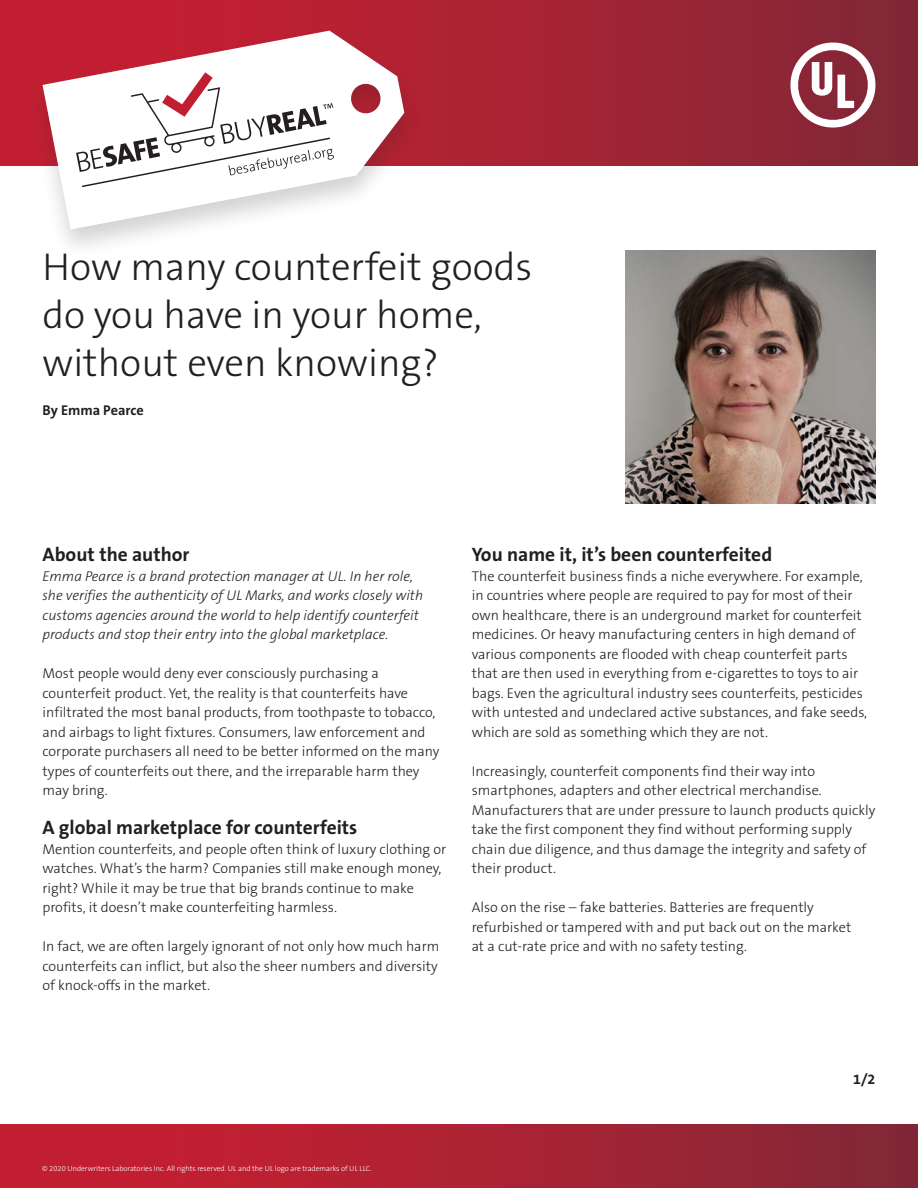
<style>
.page{position:relative;width:918px;height:1188px;background:#fff}
.page>*{position:absolute;margin:0;border:0;box-sizing:border-box;transform-origin:0 0}
.t1{font:300 39px/48px "The Sans B3";color:#231f20}
.t2{font:700 19.5px "The Sans B7";color:#231f20}
.t3{font:300 14.25px/19.5px "The Sans B3";color:#231f20}
.t4{font:italic 300 14.25px/19.5px "The Sans B3";color:#231f20}
.t5{font:700 14.25px "The Sans B7";color:#231f20}
.t6{font:300 7.5px "The Sans B3";color:#fff}
</style>
<div class="page">
<div style="left:0;top:0;width:918px;height:166px;background:linear-gradient(to right,#ce1e30,#862837)"></div>
<svg style="left:786px;top:38px;width:94px;height:94px"></svg>
<div style="left:0;top:1124px;width:918px;height:64px;background:linear-gradient(to right,#ce1e30,#862837)"></div>
<img style="left:626px;top:251px;width:249px;height:253px">
<div style="left:26px;top:26px;width:397px;height:234px;background:#231f20;opacity:.2"></div>
<svg style="left:43px;top:31px;width:361px;height:199px"></svg>
<svg style="left:76px;top:72px;width:258px;height:115px"></svg>
<p class="t1" style="left:43px;top:244px;width:491px">How many counterfeit goods do you have in your home, without even knowing?</p>
<p class="t5" style="left:43px;top:402px;width:103px">By Emma Pearce</p>
<p class="t2" style="left:43px;top:544px;width:149px">About the author</p>
<p class="t4" style="left:43px;top:567px;width:382px">Emma Pearce is a brand protection manager at UL. In her role, she verifies the authenticity of UL Marks, and works closely with customs agencies around the world to help identify counterfeit products and stop their entry into the global marketplace.</p>
<p class="t3" style="left:43px;top:664px;width:398px">Most people would deny ever consciously purchasing a counterfeit product. Yet, the reality is that counterfeits have infiltrated the most banal products, from toothpaste to tobacco, and airbags to light fixtures. Consumers, law enforcement and corporate purchasers all need to be better informed on the many types of counterfeits out there, and the irreparable harm they may bring.</p>
<p class="t2" style="left:43px;top:817px;width:316px">A global marketplace for counterfeits</p>
<p class="t3" style="left:43px;top:840px;width:405px">Mention counterfeits, and people often think of luxury clothing or watches. What’s the harm? Companies still make enough money, right? While it may be true that big brands continue to make profits, it doesn’t make counterfeiting harmless.</p>
<p class="t3" style="left:43px;top:937px;width:398px;text-align:justify">In fact, we are often largely ignorant of not only how much harm counterfeits can inflict, but also the sheer numbers and diversity of knock-offs in the market.</p>
<p class="t2" style="left:472px;top:544px;width:302px">You name it, it’s been counterfeited</p>
<p class="t3" style="left:472px;top:567px;width:397px">The counterfeit business finds a niche everywhere. For example, in countries where people are required to pay for most of their own healthcare, there is an underground market for counterfeit medicines. Or heavy manufacturing centers in high demand of various components are flooded with cheap counterfeit parts that are then used in everything from e-cigarettes to toys to air bags. Even the agricultural industry sees counterfeits, pesticides with untested and undeclared active substances, and fake seeds, which are sold as something which they are not.</p>
<p class="t3" style="left:472px;top:762px;width:405px">Increasingly, counterfeit components find their way into smartphones, adapters and other electrical merchandise.<br>Manufacturers that are under pressure to launch products quickly take the first component they find without performing supply chain due diligence, and thus damage the integrity and safety of their product.</p>
<p class="t3" style="left:472px;top:898px;width:381px">Also on the rise – fake batteries. Batteries are frequently refurbished or tampered with and put back out on the market at a cut-rate price and with no safety testing.</p>
<p class="t6" style="left:42px;top:1164px;width:331px">© 2020 Underwriters Laboratories Inc. All rights reserved. UL and the UL logo are trademarks of UL LLC.</p>
<p class="t5" style="left:853px;top:1072px;width:24px">1/2</p>
</div>
